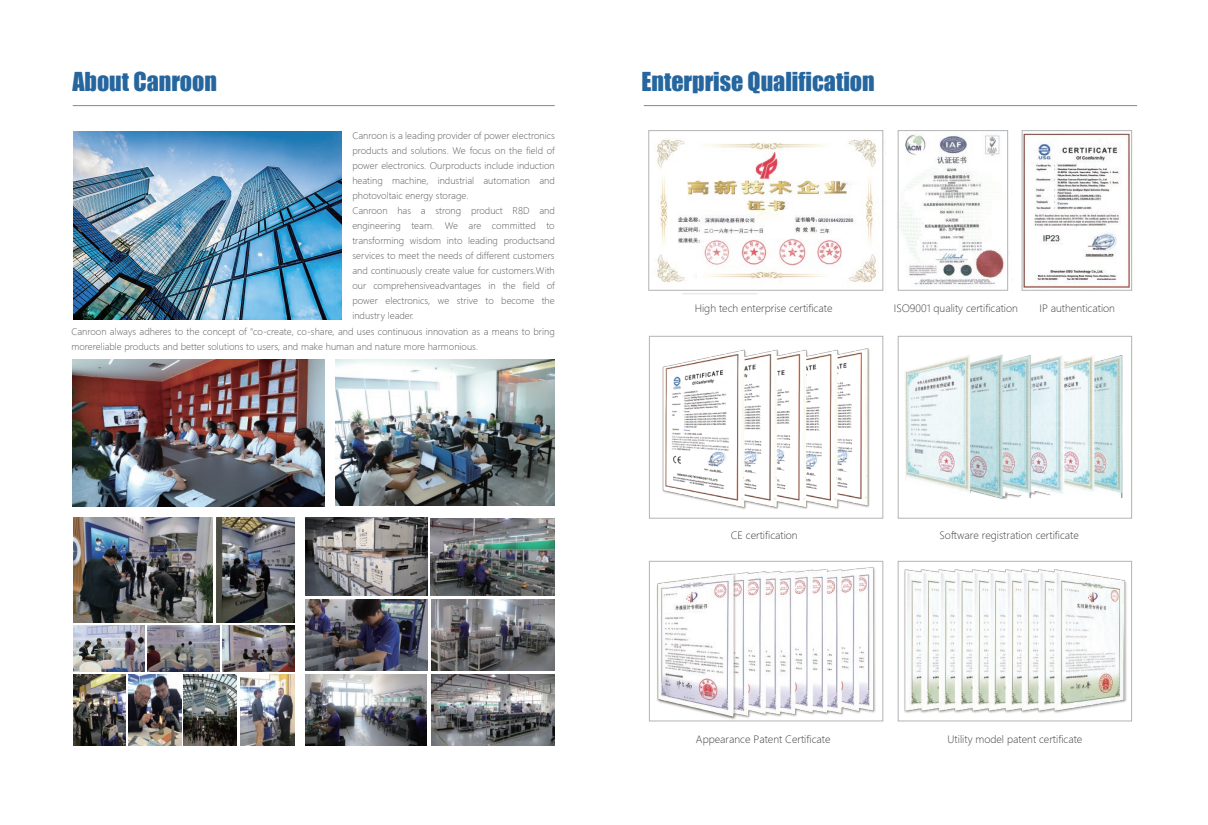
<style>
.page{position:relative;width:1208px;height:825px;background:#fff}
.page>*{position:absolute;margin:0;border:0;box-sizing:border-box;transform-origin:0 0}
.t1{font:24px "Impact";color:#26669e}
.t2{font:300 10px "Microsoft Ya Hei";color:#3d3e3f}
.t3{font:300 9px/15px "Microsoft Ya Hei";color:#595a5c}
</style>
<div class="page">
<hr style="left:73px;top:105px;width:482px;height:1px;background:#86888b">
<img style="left:73px;top:131px;width:268px;height:188px">
<img style="left:216px;top:518px;width:79px;height:104px">
<img style="left:73px;top:518px;width:140px;height:104px">
<img style="left:222px;top:625px;width:72px;height:47px">
<img style="left:73px;top:625px;width:72px;height:47px">
<img style="left:148px;top:625px;width:72px;height:47px">
<img style="left:128px;top:675px;width:53px;height:70px">
<img style="left:184px;top:675px;width:53px;height:70px">
<img style="left:73px;top:675px;width:53px;height:70px">
<img style="left:240px;top:675px;width:54px;height:70px">
<img style="left:431px;top:674px;width:124px;height:71px">
<img style="left:306px;top:518px;width:121px;height:77px">
<img style="left:431px;top:599px;width:124px;height:71px">
<img style="left:306px;top:599px;width:121px;height:71px">
<img style="left:73px;top:360px;width:252px;height:146px">
<img style="left:306px;top:675px;width:120px;height:71px">
<img style="left:430px;top:519px;width:125px;height:76px">
<img style="left:336px;top:360px;width:219px;height:146px">
<hr style="left:644px;top:105px;width:493px;height:1px;background:#86888b">
<img style="left:936px;top:335px;width:197px;height:183px">
<img style="left:649px;top:335px;width:287px;height:184px">
<img style="left:648px;top:130px;width:238px;height:165px">
<img style="left:897px;top:130px;width:112px;height:161px">
<div style="left:648px;top:130px;width:235px;height:160px;border:1px solid #b1b3b5"></div>
<img style="left:923px;top:560px;width:209px;height:162px">
<img style="left:649px;top:560px;width:274px;height:162px">
<div style="left:898px;top:130px;width:109px;height:160px;border:1px solid #b1b3b5"></div>
<img style="left:1021px;top:130px;width:112px;height:161px">
<div style="left:1022px;top:130px;width:109px;height:160px;border:1px solid #b1b3b5"></div>
<div style="left:649px;top:336px;width:234px;height:182px;border:1px solid #b1b3b5"></div>
<div style="left:898px;top:336px;width:233px;height:182px;border:1px solid #b1b3b5"></div>
<div style="left:649px;top:561px;width:234px;height:160px;border:1px solid #b1b3b5"></div>
<div style="left:898px;top:561px;width:233px;height:160px;border:1px solid #b1b3b5"></div>
<h1 class="t1" style="left:72px;top:63px;width:146px">About Canroon</h1>
<p class="t3" style="left:352px;top:128px;width:204px">Canroon is a leading provider of power electronics products and solutions. We focus on the field of power electronics. Ourproducts include induction heating machine, industrial automation and photovoltaic energy storage.<br>Canroon has a strong product R8D and engineering team. We are committed to transforming wisdom into leading productsand services to meet the needs of different customers and continuously create value for customers.With our comprehensiveadvantages in the field of power electronics, we strive to become the industry leader.</p>
<p class="t3" style="left:71px;top:324px;width:485px">Canroon always adheres to the concept of "co-create, co-share, and uses continuous innovation as a means to bring morereliable products and better solutions to users, and make human and nature more harmonious.</p>
<h1 class="t1" style="left:641px;top:63px;width:235px">Enterprise Qualification</h1>
<p class="t2" style="left:695px;top:302px;width:139px">High tech enterprise certificate</p>
<p class="t2" style="left:894px;top:302px;width:126px">ISO9001 quality certification</p>
<p class="t2" style="left:1039px;top:302px;width:77px">IP authentication</p>
<p class="t2" style="left:731px;top:529px;width:68px">CE certification</p>
<p class="t2" style="left:939px;top:529px;width:141px">Software registration certificate</p>
<p class="t2" style="left:696px;top:732px;width:136px">Appearance Patent Certificate</p>
<p class="t2" style="left:947px;top:732px;width:136px">Utility model patent certificate</p>
</div>
